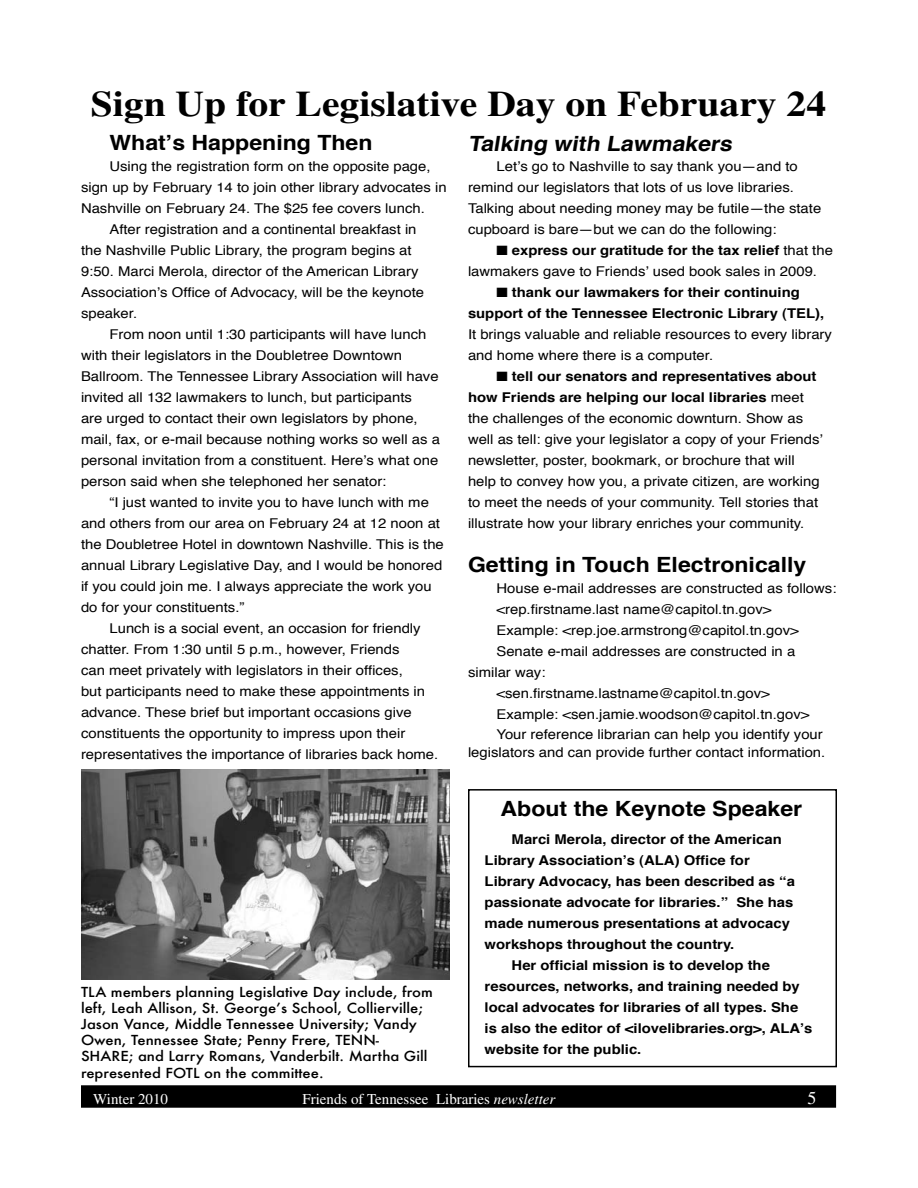
<style>
.page{position:relative;width:918px;height:1188px;background:#fff}
.page>*{position:absolute;margin:0;border:0;box-sizing:border-box;transform-origin:0 0}
.t1{font:700 36px "Times";color:#000;scale:1.1 1}
.t2{font:700 21px "Helvetica";color:#000;scale:1.1 1}
.t3{font:italic 700 21px "Helvetica";color:#000;scale:1.1 1}
.t4{font:18px "Times";color:#fff}
.t5{font:15px "Times";color:#fff}
.t6{font:13.5px/21px "Helvetica";color:#000;scale:1.1 1}
.t7{font:700 13.5px/21px "Helvetica";color:#000;text-align:center;scale:1.1 1}
.t8{font:500 13.5px/16.2px "Futura";color:#000;scale:1.1 1}
.s1{font-weight:700}
.s2{font-style:italic}
</style>
<div class="page">
<div style="left:82px;top:1086px;width:753px;height:21px;background:#000"></div>
<div style="left:81px;top:1085px;width:755px;height:23px;border:2px solid #000"></div>
<img style="left:81px;top:770px;width:369px;height:209px">
<div style="left:468px;top:789px;width:369px;height:278px;border:2px solid #000"></div>
<h1 class="t1" style="left:91px;top:83px;width:670px">Sign Up for Legislative Day on February 24</h1>
<h2 class="t2" style="left:110px;top:126px;width:241px">What’s Happening Then</h2>
<p class="t6" style="left:110px;top:156px;width:293px">Using the registration form on the opposite page,</p>
<p class="t6" style="left:81px;top:177px;width:334px">sign up by February 14 to join other library advocates in</p>
<p class="t6" style="left:81px;top:198px;width:314px">Nashville on February 24. The $25 fee covers lunch.</p>
<p class="t6" style="left:110px;top:219px;width:281px">After registration and a continental breakfast in</p>
<p class="t6" style="left:81px;top:240px;width:302px">the Nashville Public Library, the program begins at</p>
<p class="t6" style="left:81px;top:261px;width:308px">9:50. Marci Merola, director of the American Library</p>
<p class="t6" style="left:81px;top:282px;width:313px">Association’s Office of Advocacy, will be the keynote</p>
<p class="t6" style="left:81px;top:303px;width:53px">speaker.</p>
<p class="t6" style="left:110px;top:324px;width:290px">From noon until 1:30 participants will have lunch</p>
<p class="t6" style="left:81px;top:345px;width:293px">with their legislators in the Doubletree Downtown</p>
<p class="t6" style="left:81px;top:366px;width:327px">Ballroom. The Tennessee Library Association will have</p>
<p class="t6" style="left:81px;top:387px;width:302px">invited all 132 lawmakers to lunch, but participants</p>
<p class="t6" style="left:81px;top:408px;width:308px">are urged to contact their own legislators by phone,</p>
<p class="t6" style="left:81px;top:429px;width:328px">mail, fax, or e-mail because nothing works so well as a</p>
<p class="t6" style="left:81px;top:450px;width:326px">personal invitation from a constituent. Here’s what one</p>
<p class="t6" style="left:81px;top:471px;width:279px">person said when she telephoned her senator:</p>
<p class="t6" style="left:110px;top:492px;width:292px">“I just wanted to invite you to have lunch with me</p>
<p class="t6" style="left:81px;top:513px;width:328px">and others from our area on February 24 at 12 noon at</p>
<p class="t6" style="left:81px;top:534px;width:331px">the Doubletree Hotel in downtown Nashville. This is the</p>
<p class="t6" style="left:81px;top:555px;width:330px">annual Library Legislative Day, and I would be honored</p>
<p class="t6" style="left:81px;top:576px;width:320px">if you could join me. I always appreciate the work you</p>
<p class="t6" style="left:81px;top:597px;width:150px">do for your constituents.”</p>
<p class="t6" style="left:110px;top:618px;width:284px">Lunch is a social event, an occasion for friendly</p>
<p class="t6" style="left:81px;top:639px;width:291px">chatter. From 1:30 until 5 p.m., however, Friends</p>
<p class="t6" style="left:81px;top:660px;width:294px">can meet privately with legislators in their offices,</p>
<p class="t6" style="left:81px;top:681px;width:314px">but participants need to make these appointments in</p>
<p class="t6" style="left:81px;top:702px;width:302px">advance. These brief but important occasions give</p>
<p class="t6" style="left:81px;top:723px;width:296px">constituents the opportunity to impress upon their</p>
<p class="t6" style="left:81px;top:744px;width:326px">representatives the importance of libraries back home.</p>
<h2 class="t3" style="left:468px;top:127px;width:246px">Talking with Lawmakers</h2>
<p class="t6" style="left:468px;top:156px;width:323px;text-indent:28px">Let’s go to Nashville to say thank you—and to remind our legislators that lots of us love libraries.<br>Talking about needing money may be futile—the state cupboard is bare—but we can do the following:</p>
<p class="t6" style="left:468px;top:240px;width:333px;text-indent:28px">■ <span class="s1">express our gratitude for the tax relief</span> that the lawmakers gave to Friends’ used book sales in 2009.</p>
<p class="t7" style="left:468px;top:282px;width:325px">■ thank our lawmakers for their continuing support of the Tennessee Electronic Library (TEL),</p>
<p class="t6" style="left:468px;top:324px;width:332px">It brings valuable and reliable resources to every library and home where there is a computer.</p>
<p class="t6" style="left:468px;top:366px;width:324px;text-indent:28px">■ <span class="s1">tell our senators and representatives about how Friends are helping our local libraries</span> meet the challenges of the economic downturn. Show as well as tell: give your legislator a copy of your Friends’ newsletter, poster, bookmark, or brochure that will help to convey how you, a private citizen, are working to meet the needs of your community. Tell stories that illustrate how your library enriches your community.</p>
<h2 class="t2" style="left:468px;top:548px;width:309px">Getting in Touch Electronically</h2>
<p class="t6" style="left:496px;top:578px;width:311px">House e-mail addresses are constructed as follows:</p>
<p class="t6" style="left:496px;top:599px;width:252px">&lt;rep.firstname.last name@capitol.tn.gov&gt;</p>
<p class="t6" style="left:496px;top:620px;width:276px">Example: &lt;rep.joe.armstrong@capitol.tn.gov&gt;</p>
<p class="t6" style="left:496px;top:641px;width:273px">Senate e-mail addresses are constructed in a</p>
<p class="t6" style="left:468px;top:662px;width:72px">similar way:</p>
<p class="t6" style="left:496px;top:683px;width:250px">&lt;sen.firstname.lastname@capitol.tn.gov&gt;</p>
<p class="t6" style="left:496px;top:704px;width:286px">Example: &lt;sen.jamie.woodson@capitol.tn.gov&gt;</p>
<p class="t6" style="left:468px;top:725px;width:326px;line-height:18px;text-align:right">Your reference librarian can help you identify your legislators and can provide further contact information.</p>
<p class="t8" style="left:81px;top:983px;width:321px">TLA members planning Legislative Day include, from left, Leah Allison, St. George’s School, Collierville; Jason Vance, Middle Tennessee University; Vandy Owen, Tennessee State; Penny Frere, TENN-SHARE; and Larry Romans, Vanderbilt. Martha Gill represented FOTL on the committee.</p>
<h2 class="t2" style="left:501px;top:791px;width:276px">About the Keynote Speaker</h2>
<p class="t7" style="left:512px;top:829px;width:247px">Marci Merola, director of the American</p>
<p class="t7" style="left:485px;top:850px;width:243px">Library Association’s (ALA) Office for</p>
<p class="t7" style="left:485px;top:871px;width:284px">Library Advocacy, has been described as “a</p>
<p class="t7" style="left:485px;top:892px;width:282px">passionate advocate for libraries.” She has</p>
<p class="t7" style="left:485px;top:913px;width:279px">made numerous presentations at advocacy</p>
<p class="t7" style="left:485px;top:934px;width:229px">workshops throughout the country.</p>
<p class="t7" style="left:512px;top:955px;width:236px">Her official mission is to develop the</p>
<p class="t7" style="left:485px;top:976px;width:288px">resources, networks, and training needed by</p>
<p class="t7" style="left:485px;top:997px;width:287px">local advocates for libraries of all types. She</p>
<p class="t7" style="left:485px;top:1018px;width:300px">is also the editor of &lt;ilovelibraries.org&gt;, ALA’s</p>
<p class="t7" style="left:485px;top:1039px;width:144px">website for the public.</p>
<p class="t5" style="left:93px;top:1090px;width:76px">Winter 2010</p>
<p class="t5" style="left:302px;top:1090px;width:254px">Friends of Tennessee Libraries <span class="s2">newsletter</span></p>
<h3 class="t4" style="left:807px;top:1087px;width:10px">5</h3>
</div>
